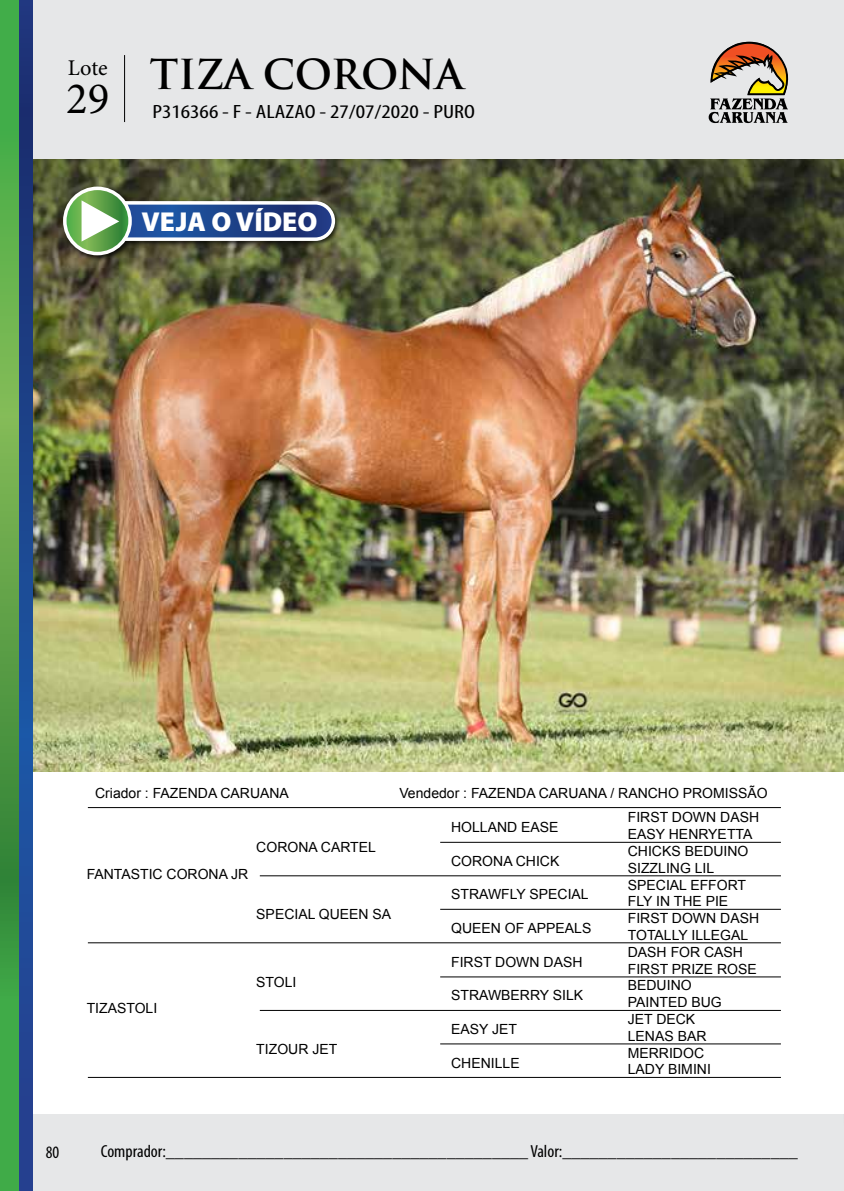
<style>
.page{position:relative;width:844px;height:1191px;background:#fff}
.page>*{position:absolute;margin:0;border:0;box-sizing:border-box;transform-origin:0 0}
.t1{font:44.98px "Minion Pro";color:#000}
.t2{font:700 40.25px "Trajan Pro";letter-spacing:-.015em;color:#000}
.t3{font:900 27.47px "Myriad Pro";color:#fff}
.t4{font:22.4px "Minion Pro";color:#000}
.t5{font:condensed 19.25px "Myriad Pro";color:#000;scale:1.27 1}
.t6{font:condensed 17.5px "Myriad Pro";color:#000}
.t7{font:14px/16.8px "Arial";color:#000}
</style>
<div class="page">
<div style="left:33px;top:0;width:810px;height:160px;background:#e6e7e8"></div>
<div style="left:0;top:1114px;width:843px;height:77px;background:#e6e7e8"></div>
<hr style="left:88px;top:807px;width:692px;height:1px;background:#000">
<hr style="left:88px;top:942px;width:692px;height:1px;background:#000">
<hr style="left:260px;top:875px;width:520px;height:1px;background:#000">
<hr style="left:260px;top:1010px;width:520px;height:1px;background:#000">
<hr style="left:440px;top:842px;width:340px;height:1px;background:#000">
<hr style="left:440px;top:909px;width:340px;height:1px;background:#000">
<hr style="left:440px;top:976px;width:340px;height:1px;background:#000">
<hr style="left:440px;top:1043px;width:340px;height:1px;background:#000">
<hr style="left:88px;top:1077px;width:692px;height:1px;background:#000">
<svg style="left:843px;top:1114px;width:1px;height:77px"></svg>
<img style="left:33px;top:160px;width:810px;height:611px">
<hr style="left:124px;top:55px;width:1px;height:67px;background:#000">
<svg style="left:18px;top:0;width:15px;height:1191px;background:#214988"></svg>
<svg style="left:0;top:0;width:18px;height:1191px;background:#52a648"></svg>
<svg style="left:708px;top:42px;width:85px;height:81px;background:#ae9986"></svg>
<div style="left:61px;top:185px;width:280px;height:77px;background:#000;opacity:.75"></div>
<svg style="left:98px;top:203px;width:235px;height:36px;background:#1d438b"></svg>
<div style="left:96px;top:201px;width:239px;height:40px;border:4px solid #fff;border-radius:18px"></div>
<svg style="left:65px;top:188px;width:65px;height:65px;background:#6caf5c"></svg>
<div style="left:63px;top:187px;width:69px;height:68px;border:4px solid #fff;border-radius:50%"></div>
<svg style="left:81px;top:200px;width:38px;height:41px"></svg>
<h3 class="t4" style="left:68px;top:53px;width:41px">Lote</h3>
<h1 class="t1" style="left:66px;top:68px;width:45px">29</h1>
<h2 class="t2" style="left:150px;top:50px;width:315px">TIZA CORONA</h2>
<h3 class="t5" style="left:152px;top:100px;width:255px">P316366 - F - ALAZAO - 27/07/2020 - PURO</h3>
<h3 class="t3" style="left:141px;top:203px;width:177px">VEJA O VÍDEO</h3>
<p class="t7" style="left:95px;top:784px;width:195px">Criador : FAZENDA CARUANA</p>
<p class="t7" style="left:399px;top:784px;width:370px">Vendedor : FAZENDA CARUANA / RANCHO PROMISSÃO</p>
<p class="t7" style="left:87px;top:865px;width:163px">FANTASTIC CORONA JR</p>
<p class="t7" style="left:256px;top:839px;width:121px">CORONA CARTEL</p>
<p class="t7" style="left:256px;top:906px;width:136px">SPECIAL QUEEN SA</p>
<p class="t7" style="left:87px;top:1000px;width:72px">TIZASTOLI</p>
<p class="t7" style="left:256px;top:973px;width:42px">STOLI</p>
<p class="t7" style="left:256px;top:1040px;width:82px">TIZOUR JET</p>
<p class="t7" style="left:451px;top:819px;width:109px">HOLLAND EASE</p>
<p class="t7" style="left:451px;top:852px;width:110px">CORONA CHICK</p>
<p class="t7" style="left:451px;top:886px;width:139px">STRAWFLY SPECIAL</p>
<p class="t7" style="left:451px;top:920px;width:142px">QUEEN OF APPEALS</p>
<p class="t7" style="left:451px;top:953px;width:133px">FIRST DOWN DASH</p>
<p class="t7" style="left:451px;top:987px;width:134px">STRAWBERRY SILK</p>
<p class="t7" style="left:451px;top:1020px;width:67px">EASY JET</p>
<p class="t7" style="left:451px;top:1054px;width:70px">CHENILLE</p>
<p class="t7" style="left:627px;top:809px;width:133px">FIRST DOWN DASH<br>EASY HENRYETTA<br>CHICKS BEDUINO<br>SIZZLING LIL<br>SPECIAL EFFORT<br>FLY IN THE PIE<br>FIRST DOWN DASH<br>TOTALLY ILLEGAL<br>DASH FOR CASH<br>FIRST PRIZE ROSE<br>BEDUINO<br>PAINTED BUG<br>JET DECK<br>LENAS BAR<br>MERRIDOC<br>LADY BIMINI</p>
<p class="t6" style="left:46px;top:1141px;width:15px">80</p>
<p class="t6" style="left:101px;top:1140px;width:698px">Comprador:________________________________________ Valor:__________________________</p>
</div>
